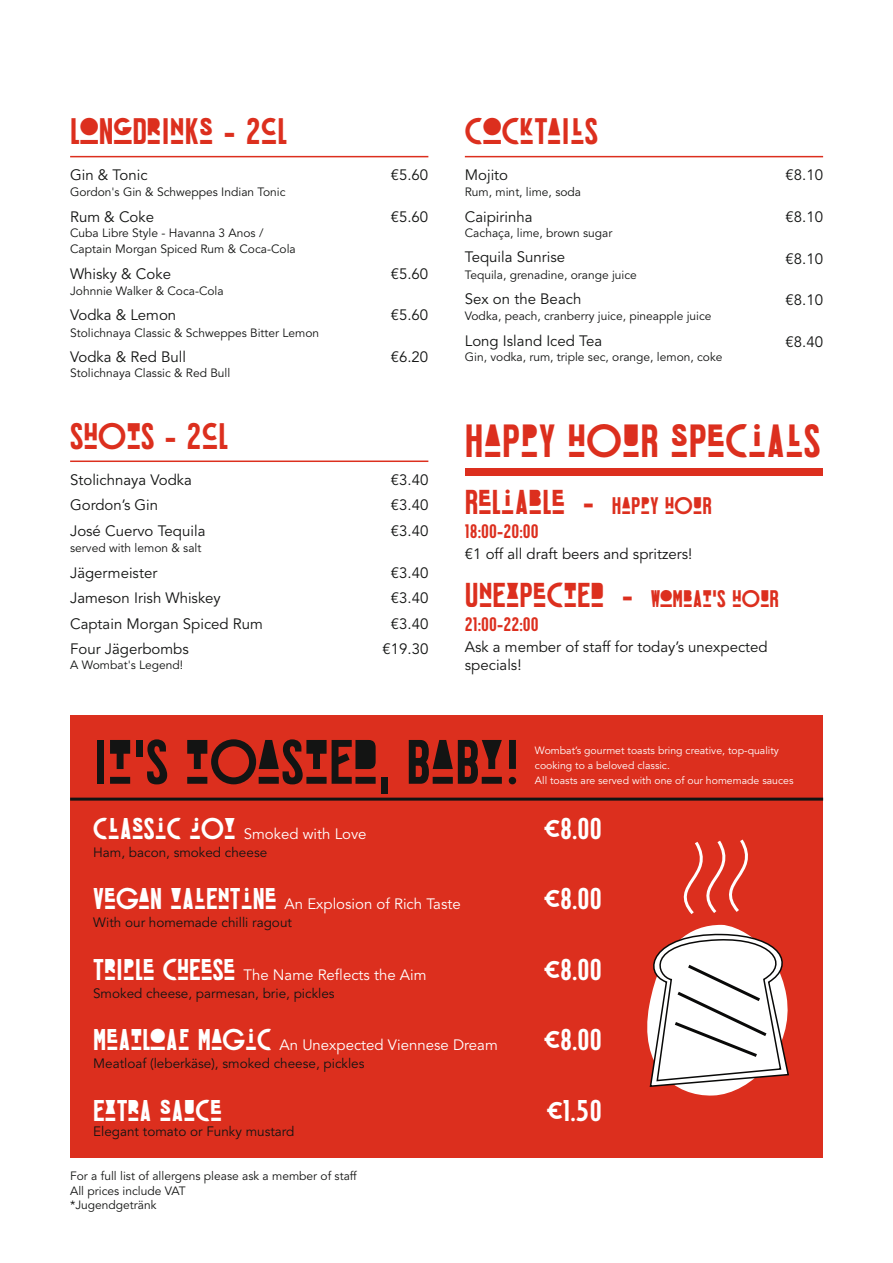
<style>
.page{position:relative;width:893px;height:1263px;background:#fff}
.page>*{position:absolute;margin:0;border:0;box-sizing:border-box;transform-origin:0 0}
.t1{font:62.55px "Mozsar";color:#131413}
.t2{font:46.5px "Mozsar";color:#dc2f1e}
.t3{font:36.9px "Mozsar";color:#dc2f1e}
.t4{font:34.5px "Mozsar";color:#dc2f1e}
.t5{font:30px "Mozsar";color:#fff}
.t6{font:24px "Mozsar";color:#dc2f1e}
.t7{font:19.5px "Mozsar";color:#dc2f1e}
.t8{font:15px/25.5px "Avenir LT Pro";color:#131413}
.t9{font:15px "Avenir LT Pro";color:#fff}
.t10{font:13.5px "Avenir LT Pro";color:#131413}
.t11{font:12px/14.4px "Avenir LT Pro";color:#131413}
.t12{font:10.5px/15px "Avenir LT Pro";color:#fff}
.s1{font-size:24px}
.s2{font-size:34.5px}
.s3{font-family:"Mozsar";font-size:30px}
</style>
<div class="page">
<hr style="left:465px;top:156px;width:358px;height:1px;background:#dc2f1e">
<hr style="left:70px;top:156px;width:358px;height:1px;background:#dc2f1e">
<hr style="left:70px;top:460px;width:358px;height:2px;background:#dc2f1e">
<div style="left:70px;top:715px;width:753px;height:443px;background:#dc2f1e"></div>
<svg style="left:683px;top:839px;width:65px;height:75px"></svg>
<svg style="left:647px;top:925px;width:142px;height:171px"></svg>
<hr style="left:70px;top:798px;width:753px;height:3px;background:#131413">
<div style="left:465px;top:469px;width:357px;height:7px;background:#dc2f1e"></div>
<h3 class="t3" style="left:70px;top:108px;width:219px">LONGDRINKS - 2CL</h3>
<p class="t8" style="left:70px;top:163px;width:79px">Gin &amp; Tonic</p>
<p class="t11" style="left:70px;top:185px;width:217px">Gordon's Gin &amp; Schweppes Indian Tonic</p>
<p class="t8" style="left:70px;top:204px;width:85px">Rum &amp; Coke</p>
<p class="t11" style="left:70px;top:225px;width:227px;line-height:16.2px">Cuba Libre Style - Havanna 3 Anos /<br>Captain Morgan Spiced Rum &amp; Coca-Cola</p>
<p class="t8" style="left:70px;top:261px;width:102px">Whisky &amp; Coke</p>
<p class="t11" style="left:70px;top:284px;width:155px">Johnnie Walker &amp; Coca-Cola</p>
<p class="t8" style="left:70px;top:303px;width:108px">Vodka &amp; Lemon</p>
<p class="t11" style="left:70px;top:325px;width:251px">Stolichnaya Classic &amp; Schweppes Bitter Lemon</p>
<p class="t8" style="left:70px;top:344px;width:117px">Vodka &amp; Red Bull</p>
<p class="t11" style="left:70px;top:366px;width:162px">Stolichnaya Classic &amp; Red Bull</p>
<h3 class="t3" style="left:70px;top:413px;width:159px">SHOTS - 2CL</h3>
<p class="t8" style="left:70px;top:467px;width:137px">Stolichnaya Vodka<br>Gordon’s Gin<br>José Cuervo Tequila</p>
<p class="t11" style="left:70px;top:541px;width:133px">served with lemon &amp; salt</p>
<p class="t8" style="left:70px;top:560px;width:194px">Jägermeister<br>Jameson Irish Whiskey<br>Captain Morgan Spiced Rum<br>Four Jägerbombs</p>
<p class="t11" style="left:70px;top:658px;width:115px">A Wombat's Legend!</p>
<p class="t8" style="left:391px;top:163px;width:39px">€5.60</p>
<p class="t8" style="left:391px;top:204px;width:39px">€5.60</p>
<p class="t8" style="left:391px;top:261px;width:39px">€5.60</p>
<p class="t8" style="left:391px;top:303px;width:39px">€5.60</p>
<p class="t8" style="left:391px;top:344px;width:39px">€6.20</p>
<p class="t8" style="left:391px;top:467px;width:39px;text-align:justify">€3.40 €3.40 €3.40</p>
<p class="t8" style="left:382px;top:560px;width:47px;text-align:center">€3.40 €3.40 €3.40 €19.30</p>
<h3 class="t3" style="left:465px;top:108px;width:135px">COCKTAILS</h3>
<p class="t8" style="left:465px;top:163px;width:45px">Mojito</p>
<p class="t11" style="left:465px;top:185px;width:118px">Rum, mint, lime, soda</p>
<p class="t8" style="left:465px;top:204px;width:69px">Caipirinha</p>
<p class="t11" style="left:465px;top:226px;width:149px">Cachaça, lime, brown sugar</p>
<p class="t8" style="left:465px;top:245px;width:102px">Tequila Sunrise</p>
<p class="t11" style="left:465px;top:268px;width:174px">Tequila, grenadine, orange juice</p>
<p class="t8" style="left:465px;top:287px;width:118px">Sex on the Beach</p>
<p class="t11" style="left:465px;top:309px;width:248px">Vodka, peach, cranberry juice, pineapple juice</p>
<p class="t8" style="left:465px;top:328px;width:139px">Long Island Iced Tea</p>
<p class="t11" style="left:465px;top:350px;width:259px">Gin, vodka, rum, triple sec, orange, lemon, coke</p>
<p class="t8" style="left:786px;top:163px;width:39px">€8.10</p>
<p class="t8" style="left:786px;top:204px;width:39px">€8.10</p>
<p class="t8" style="left:786px;top:246px;width:39px">€8.10</p>
<p class="t8" style="left:786px;top:288px;width:39px">€8.10</p>
<p class="t8" style="left:786px;top:329px;width:39px">€8.40</p>
<h2 class="t2" style="left:465px;top:411px;width:357px">HAPPY HOUR SPECIALS</h2>
<h3 class="t4" style="left:465px;top:480px;width:248px">RELIABLE - <span class="s1">HAPPY HOUR</span></h3>
<h3 class="t7" style="left:465px;top:519px;width:75px">18:00-20:00</h3>
<p class="t8" style="left:465px;top:542px;width:229px">€1 off all draft beers and spritzers!</p>
<h3 class="t6" style="left:465px;top:584px;width:315px"><span class="s2">UNEXPECTED -</span> WOMBAT'S HOUR</h3>
<h3 class="t7" style="left:465px;top:612px;width:75px">21:00-22:00</h3>
<p class="t8" style="left:465px;top:638px;width:304px;line-height:18px">Ask a member of staff for today’s unexpected specials!</p>
<h1 class="t1" style="left:93px;top:722px;width:429px">IT’S TOASTED, BABY!</h1>
<p class="t9" style="left:93px;top:824px;width:275px"><span class="s3">CLASSIC JOY</span> Smoked with Love</p>
<p class="t10" style="left:93px;top:844px;width:176px">Ham, bacon, smoked cheese</p>
<p class="t9" style="left:93px;top:895px;width:369px"><span class="s3">VEGAN VALENTINE</span> An Explosion of Rich Taste</p>
<p class="t10" style="left:93px;top:914px;width:200px">With our homemade chilli ragout</p>
<p class="t9" style="left:93px;top:965px;width:335px"><span class="s3">TRIPLE CHEESE</span> The Name Reflects the Aim</p>
<p class="t10" style="left:93px;top:985px;width:243px">Smoked cheese, parmesan, brie, pickles</p>
<p class="t9" style="left:93px;top:1036px;width:406px"><span class="s3">MEATLOAF MAGIC</span> An Unexpected Viennese Dream</p>
<p class="t10" style="left:93px;top:1055px;width:273px">Meatloaf (leberkäse), smoked cheese, pickles</p>
<h3 class="t5" style="left:93px;top:1091px;width:131px">EXTRA SAUCE</h3>
<p class="t10" style="left:93px;top:1123px;width:203px">Elegant tomato or Funky mustard</p>
<p class="t11" style="left:70px;top:1169px;width:288px">For a full list of allergens please ask a member of staff<br>All prices include VAT<br>*Jugendgetränk</p>
<p class="t12" style="left:535px;top:743px;width:245px">Wombat’s gourmet toasts bring creative, top-quality cooking to a beloved classic.</p>
<p class="t12" style="left:535px;top:773px;width:260px">All toasts are served with one of our homemade sauces</p>
<h3 class="t5" style="left:544px;top:809px;width:59px">€8.00</h3>
<h3 class="t5" style="left:544px;top:879px;width:59px">€8.00</h3>
<h3 class="t5" style="left:544px;top:950px;width:59px">€8.00</h3>
<h3 class="t5" style="left:544px;top:1020px;width:59px">€8.00</h3>
<h3 class="t5" style="left:547px;top:1091px;width:56px">€1.50</h3>
</div>
